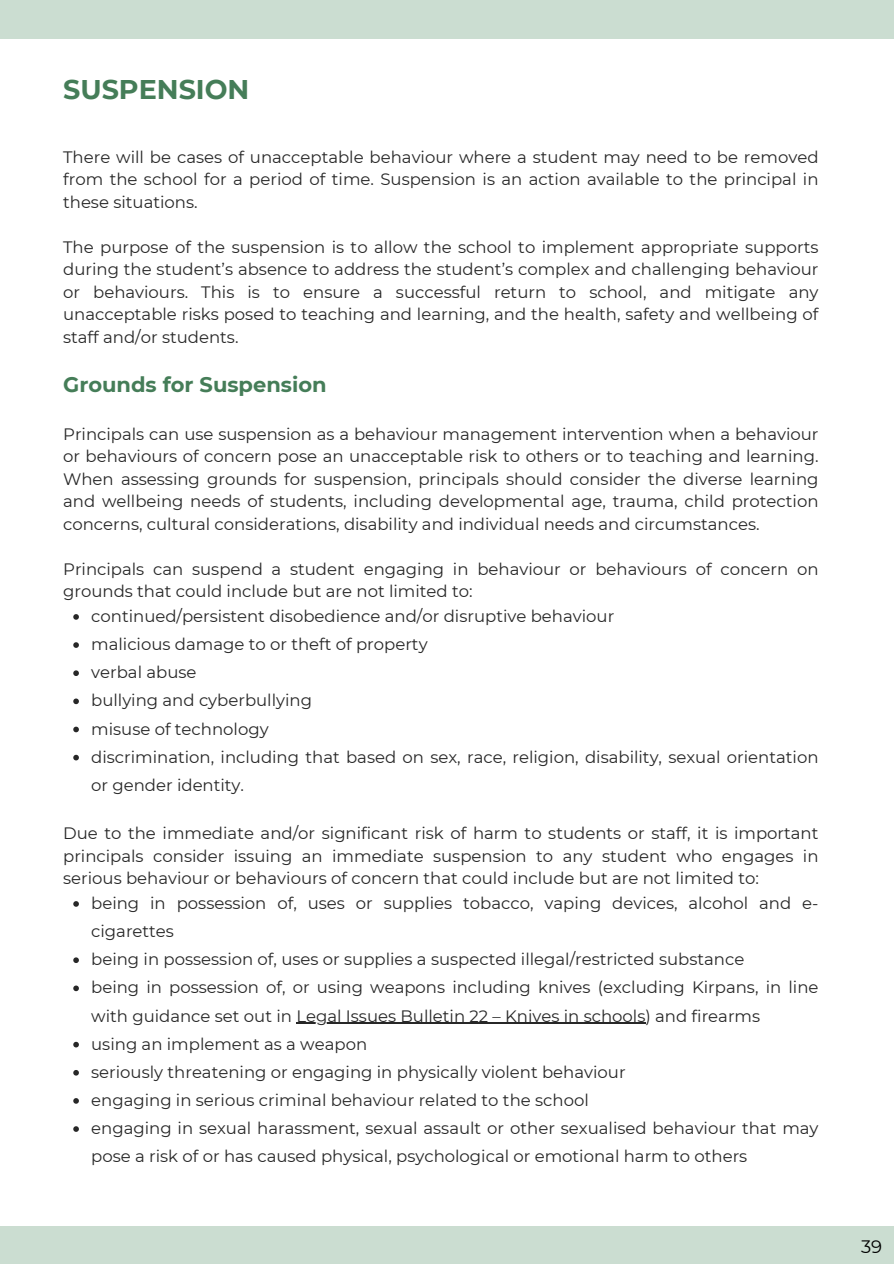
<style>
.page{position:relative;width:894px;height:1264px;background:#fff}
.page>*{position:absolute;margin:0;border:0;box-sizing:border-box;transform-origin:0 0}
.t1{font:700 27px "Montserrat";color:#457d58}
.t2{font:700 21px "Montserrat";color:#457d58}
.t3{font:18px "Montserrat";color:#000}
.t4{font:16.5px/28.2px "Montserrat";color:#272727;text-align:justify}
</style>
<div class="page">
<div style="left:0;top:0;width:893px;height:39px;background:#cbddd1"></div>
<svg style="left:73px;top:614px;width:6px;height:5px"></svg>
<svg style="left:73px;top:642px;width:6px;height:6px"></svg>
<svg style="left:73px;top:670px;width:6px;height:6px"></svg>
<svg style="left:73px;top:698px;width:6px;height:6px"></svg>
<svg style="left:73px;top:726px;width:6px;height:6px"></svg>
<svg style="left:73px;top:754px;width:6px;height:6px"></svg>
<svg style="left:73px;top:901px;width:6px;height:5px"></svg>
<svg style="left:73px;top:957px;width:6px;height:6px"></svg>
<svg style="left:73px;top:985px;width:6px;height:6px"></svg>
<hr style="left:296px;top:1022px;width:349px;height:1px;background:#272727">
<svg style="left:73px;top:1041px;width:6px;height:6px"></svg>
<svg style="left:73px;top:1070px;width:6px;height:5px"></svg>
<svg style="left:73px;top:1098px;width:6px;height:5px"></svg>
<svg style="left:73px;top:1126px;width:6px;height:5px"></svg>
<div style="left:0;top:1225px;width:893px;height:38px;background:#cbddd1"></div>
<h1 class="t1" style="left:63px;top:73px;width:188px">SUSPENSION</h1>
<p class="t4" style="left:63px;top:146px;width:756px;line-height:22.5px">There will be cases of unacceptable behaviour where a student may need to be removed from the school for a period of time. Suspension is an action available to the principal in these situations.</p>
<p class="t4" style="left:63px;top:236px;width:756px;line-height:22.5px">The purpose of the suspension is to allow the school to implement appropriate supports during the student’s absence to address the student’s complex and challenging behaviour or behaviours. This is to ensure a successful return to school, and mitigate any unacceptable risks posed to teaching and learning, and the health, safety and wellbeing of staff and/or students.</p>
<p class="t2" style="left:63px;top:372px;width:265px">Grounds for Suspension</p>
<p class="t4" style="left:63px;top:422px;width:756px;line-height:22.5px">Principals can use suspension as a behaviour management intervention when a behaviour or behaviours of concern pose an unacceptable risk to others or to teaching and learning.<br>When assessing grounds for suspension, principals should consider the diverse learning and wellbeing needs of students, including developmental age, trauma, child protection concerns, cultural considerations, disability and individual needs and circumstances.</p>
<p class="t4" style="left:63px;top:557px;width:756px;line-height:22.5px">Principals can suspend a student engaging in behaviour or behaviours of concern on grounds that could include but are not limited to:</p>
<p class="t4" style="left:91px;top:602px;width:728px;text-align:left">continued/persistent disobedience and/or disruptive behaviour<br>malicious damage to or theft of property<br>verbal abuse<br>bullying and cyberbullying<br>misuse of technology<br>discrimination, including that based on sex, race, religion, disability, sexual orientation or gender identity.</p>
<p class="t4" style="left:63px;top:822px;width:756px;line-height:22.5px">Due to the immediate and/or significant risk of harm to students or staff, it is important principals consider issuing an immediate suspension to any student who engages in serious behaviour or behaviours of concern that could include but are not limited to:</p>
<p class="t4" style="left:91px;top:889px;width:728px;text-align:left">being in possession of, uses or supplies tobacco, vaping devices, alcohol and e&shy;cigarettes<br>being in possession of, uses or supplies a suspected illegal/restricted substance<br>being in possession of, or using weapons including knives (excluding Kirpans, in line with guidance set out in Legal Issues Bulletin 22 – Knives in schools) and firearms<br>using an implement as a weapon<br>seriously threatening or engaging in physically violent behaviour<br>engaging in serious criminal behaviour related to the school<br>engaging in sexual harassment, sexual assault or other sexualised behaviour that may pose a risk of or has caused physical, psychological or emotional harm to others</p>
<p class="t3" style="left:860px;top:1235px;width:23px">39</p>
</div>
